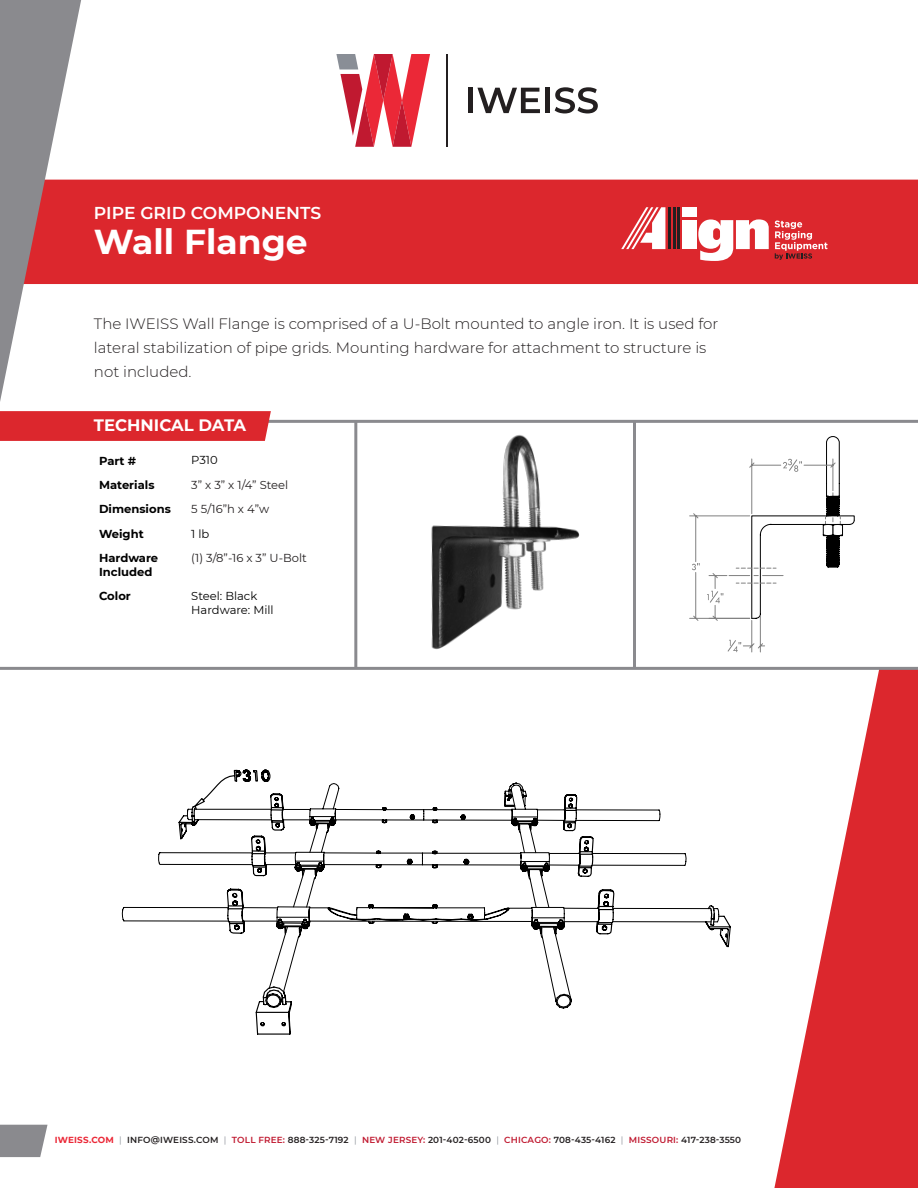
<style>
.page{position:relative;width:918px;height:1188px;background:#fff}
.page>*{position:absolute;margin:0;border:0;box-sizing:border-box;transform-origin:0 0}
.t1{font:700 34.5px "Montserrat";color:#fff}
.t2{font:600 17.25px "Montserrat";color:#fff}
.t3{font:700 16.5px "Montserrat";color:#fff}
.t4{font:300 15px "Montserrat";color:#231f20}
.t5{font:700 11.55px "Montserrat";color:#000}
.t6{font:11.55px "Montserrat";color:#231f20}
.t7{font:11.55px "Montserrat";color:#000}
.t8{font:600 8.85px "Montserrat";letter-spacing:.02em;color:#231f20}
.s1{font-weight:700;color:#eb2837}
.s2{font-weight:400;color:#898e96}
.s3{color:#c01930}
</style>
<div class="page">
<svg style="left:774px;top:670px;width:144px;height:518px;fill:#dc272d"></svg>
<hr style="left:0;top:420px;width:918px;height:3px;background:#8a8a8e">
<hr style="left:0;top:667px;width:918px;height:3px;background:#8a8a8e">
<hr style="left:354px;top:421px;width:3px;height:247px;background:#8a8a8e">
<div style="left:81px;top:180px;width:837px;height:104px;background:#dc272d"></div>
<svg style="left:0;top:0;width:81px;height:402px"></svg>
<svg style="left:0;top:1125px;width:48px;height:32px;background:#949497"></svg>
<svg style="left:0;top:411px;width:271px;height:30px;background:#dc2a30"></svg>
<svg style="left:775px;top:221px;width:52px;height:39px;background:#d95055"></svg>
<hr style="left:668px;top:207px;width:2px;height:42px;background:#231f20">
<hr style="left:673px;top:207px;width:2px;height:42px;background:#231f20">
<hr style="left:678px;top:207px;width:2px;height:42px;background:#231f20">
<div style="left:682px;top:207px;width:15px;height:10px;background:#fff"></div>
<div style="left:682px;top:220px;width:15px;height:29px;background:#fff"></div>
<svg style="left:621px;top:207px;width:44px;height:42px"></svg>
<svg style="left:698px;top:219px;width:71px;height:42px"></svg>
<div style="left:468px;top:88px;width:5px;height:25px;background:#231f20"></div>
<svg style="left:477px;top:88px;width:63px;height:25px"></svg>
<div style="left:545px;top:88px;width:5px;height:25px;background:#231f20"></div>
<svg style="left:555px;top:87px;width:43px;height:26px"></svg>
<hr style="left:447px;top:54px;width:1px;height:93px;background:#231f20">
<svg style="left:336px;top:54px;width:94px;height:93px"></svg>
<hr style="left:633px;top:421px;width:3px;height:247px;background:#8a8a8e">
<svg style="left:689px;top:436px;width:166px;height:216px"></svg>
<svg style="left:647px;top:853px;width:84px;height:95px"></svg>
<svg style="left:158px;top:769px;width:489px;height:266px"></svg>
<img style="left:370px;top:419px;width:247px;height:251px">
<p class="t2" style="left:94px;top:201px;width:229px">PIPE GRID COMPONENTS</p>
<p class="t1" style="left:94px;top:216px;width:215px">Wall Flange</p>
<p class="t4" style="left:94px;top:313px;width:626px">The IWEISS Wall Flange is comprised of a U-Bolt mounted to angle iron. It is used for</p>
<p class="t4" style="left:94px;top:337px;width:614px">lateral stabilization of pipe grids. Mounting hardware for attachment to structure is</p>
<p class="t4" style="left:94px;top:361px;width:99px">not included.</p>
<p class="t3" style="left:94px;top:413px;width:154px">TECHNICAL DATA</p>
<p class="t5" style="left:99px;top:452px;width:39px">Part #</p>
<p class="t7" style="left:191px;top:452px;width:28px">P310</p>
<p class="t5" style="left:99px;top:476px;width:57px">Materials</p>
<p class="t6" style="left:191px;top:477px;width:99px">3” x 3” x 1/4” Steel</p>
<p class="t5" style="left:99px;top:501px;width:73px">Dimensions</p>
<p class="t6" style="left:191px;top:501px;width:80px">5 5/16”h x 4”w</p>
<p class="t5" style="left:99px;top:525px;width:46px">Weight</p>
<p class="t7" style="left:191px;top:526px;width:20px">1 lb</p>
<p class="t5" style="left:99px;top:550px;width:61px">Hardware</p>
<p class="t5" style="left:99px;top:563px;width:55px">Included</p>
<p class="t6" style="left:191px;top:550px;width:117px">(1) 3/8”-16 x 3” U-Bolt</p>
<p class="t5" style="left:99px;top:588px;width:33px">Color</p>
<p class="t7" style="left:191px;top:588px;width:68px">Steel: Black</p>
<p class="t7" style="left:191px;top:602px;width:84px">Hardware: Mill</p>
<p class="t8" style="left:55px;top:1134px;width:688px"><span class="s1">IWEISS.COM</span> <span class="s2">|</span> INFO@IWEISS.COM <span class="s2">|</span> <span class="s3">TOLL FREE:</span> 888-325-7192 <span class="s2">|</span> <span class="s3">NEW JERSEY:</span> 201-402-6500 <span class="s2">|</span> <span class="s3">CHICAGO:</span> 708-435-4162 <span class="s2">|</span> <span class="s3">MISSOURI:</span> 417-238-3550</p>
</div>
